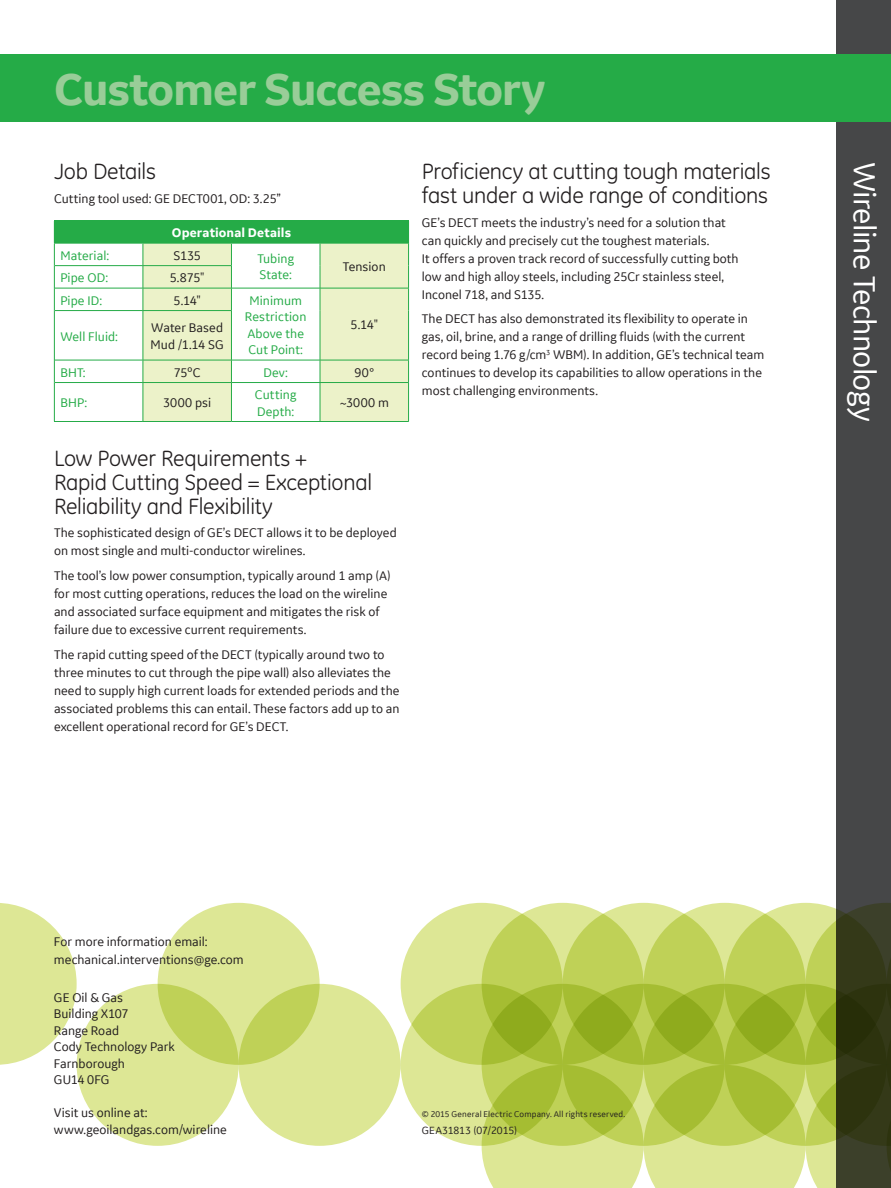
<style>
.page{position:relative;width:891px;height:1188px;background:#fff}
.page>*{position:absolute;margin:0;border:0;box-sizing:border-box;transform-origin:0 0}
.Product_Service_Name{font:700 48px "GE Inspira Sans";letter-spacing:-.025em;color:#99cd98}
.t1{font:33px "GE Inspira Sans";letter-spacing:-.025em;color:#fff}
.Level_1_header{font:22.5px/24px "GE Inspira CE";letter-spacing:-.01em;color:#231f20}
.Body{font:13.5px/18px "GE Inspira Sans";color:#231f20}
.Address_Contact_Info{font:13.5px "GE Inspira Sans";color:#231f20}
.Table_text{font:13.5px/16.5px "GE Inspira Sans";letter-spacing:.005em;color:#25ab47}
.Table_text-2{font:13.5px/16.5px "GE Inspira Sans";letter-spacing:.005em;color:#231f20}
.Table_Header_Primary{font:13.5px "GE Inspira Sans";letter-spacing:.005em;color:#25ab47}
.Table_Header_Primary-2{font:700 13.5px "GE Inspira Sans";letter-spacing:.01em;color:#fff}
.Table_Header_Primary-3{font:13.5px "GE Inspira Sans";color:#231f20}
.GEA_Date{font:11.25px "GE Inspira Sans";letter-spacing:.005em;color:#231f20}
.Legal{font:9px "GE Inspira Sans";letter-spacing:.02em;color:#231f20}
</style>
<div class="page">
<div style="left:837px;top:0;width:54px;height:1188px;background:#464748"></div>
<div style="left:0;top:55px;width:891px;height:67px;background:#25ab47"></div>
<svg style="left:0;top:903px;width:77px;height:162px"></svg>
<div style="left:158px;top:903px;width:162px;height:162px;background:#dde795;border-radius:50%"></div>
<div style="left:401px;top:903px;width:162px;height:162px;background:#dde795;border-radius:50%"></div>
<svg style="left:77px;top:984px;width:162px;height:162px;background:#d7e38a"></svg>
<svg style="left:239px;top:984px;width:162px;height:162px;background:#d7e38a"></svg>
<svg style="left:401px;top:984px;width:162px;height:162px;background:#d1de7c"></svg>
<svg style="left:482px;top:903px;width:409px;height:285px;background:#aaba52"></svg>
<div style="left:54px;top:221px;width:355px;height:22px;background:#25ab47"></div>
<div style="left:144px;top:244px;width:264px;height:177px;background:#ecf2c9"></div>
<hr style="left:55px;top:265px;width:88px;height:1px;background:#25ab47">
<hr style="left:55px;top:288px;width:88px;height:1px;background:#25ab47">
<hr style="left:55px;top:310px;width:88px;height:1px;background:#25ab47">
<hr style="left:55px;top:360px;width:88px;height:1px;background:#25ab47">
<hr style="left:55px;top:382px;width:88px;height:1px;background:#25ab47">
<hr style="left:54px;top:421px;width:89px;height:1px;background:#25ab47">
<svg style="left:143px;top:244px;width:1px;height:66px"></svg>
<hr style="left:143px;top:311px;width:1px;height:49px;background:#25ab47">
<svg style="left:143px;top:361px;width:1px;height:21px"></svg>
<hr style="left:143px;top:383px;width:1px;height:38px;background:#25ab47">
<hr style="left:143px;top:265px;width:89px;height:1px;background:#25ab47">
<hr style="left:143px;top:288px;width:88px;height:1px;background:#25ab47">
<hr style="left:143px;top:310px;width:89px;height:1px;background:#25ab47">
<hr style="left:143px;top:360px;width:88px;height:1px;background:#25ab47">
<hr style="left:143px;top:382px;width:88px;height:1px;background:#25ab47">
<hr style="left:143px;top:421px;width:88px;height:1px;background:#25ab47">
<svg style="left:231px;top:244px;width:90px;height:178px"></svg>
<hr style="left:320px;top:383px;width:1px;height:38px;background:#25ab47">
<hr style="left:320px;top:288px;width:89px;height:1px;background:#25ab47">
<hr style="left:320px;top:360px;width:89px;height:1px;background:#25ab47">
<hr style="left:320px;top:382px;width:89px;height:1px;background:#25ab47">
<hr style="left:320px;top:421px;width:89px;height:1px;background:#25ab47">
<svg style="left:408px;top:243px;width:1px;height:68px"></svg>
<hr style="left:408px;top:311px;width:1px;height:49px;background:#25ab47">
<svg style="left:408px;top:360px;width:1px;height:22px"></svg>
<hr style="left:408px;top:383px;width:1px;height:38px;background:#25ab47">
<hr style="left:54px;top:220px;width:89px;height:1px;background:#25ab47">
<hr style="left:143px;top:220px;width:88px;height:1px;background:#25ab47">
<hr style="left:231px;top:220px;width:89px;height:1px;background:#25ab47">
<hr style="left:320px;top:220px;width:89px;height:1px;background:#25ab47">
<hr style="left:54px;top:243px;width:89px;height:1px;background:#25ab47">
<hr style="left:143px;top:243px;width:88px;height:1px;background:#25ab47">
<hr style="left:231px;top:243px;width:89px;height:1px;background:#25ab47">
<hr style="left:320px;top:243px;width:88px;height:1px;background:#25ab47">
<svg style="left:54px;top:243px;width:1px;height:68px"></svg>
<hr style="left:54px;top:311px;width:1px;height:49px;background:#25ab47">
<svg style="left:54px;top:360px;width:1px;height:23px"></svg>
<hr style="left:54px;top:383px;width:1px;height:38px;background:#25ab47">
<p class="Product_Service_Name" style="left:54px;top:60px;width:493px">Customer Success Story</p>
<p class="Level_1_header" style="left:54px;top:160px;width:104px">Job Details</p>
<p class="Body" style="left:54px;top:189px;width:229px">Cutting tool used: GE DECT001, OD: 3.25”</p>
<p class="Table_Header_Primary-2" style="left:172px;top:225px;width:121px">Operational Details</p>
<p class="Table_Header_Primary" style="left:60px;top:247px;width:50px">Material:</p>
<p class="Table_Header_Primary-3" style="left:174px;top:247px;width:29px">S135</p>
<p class="Table_text" style="left:257px;top:250px;width:38px">Tubing<br>State:</p>
<p class="Table_text-2" style="left:343px;top:258px;width:44px">Tension</p>
<p class="Table_Header_Primary" style="left:60px;top:270px;width:49px">Pipe OD:</p>
<p class="Table_text-2" style="left:170px;top:269px;width:36px">5.875"</p>
<p class="Table_Header_Primary" style="left:60px;top:292px;width:43px">Pipe ID:</p>
<p class="Table_text-2" style="left:173px;top:292px;width:29px">5.14"</p>
<p class="Table_text" style="left:245px;top:292px;width:63px;text-align:center">Minimum<br>Restriction<br>Above the<br>Cut Point:</p>
<p class="Table_text-2" style="left:351px;top:316px;width:29px">5.14"</p>
<p class="Table_Header_Primary" style="left:60px;top:328px;width:59px">Well Fluid:</p>
<p class="Table_text-2" style="left:151px;top:319px;width:75px">Water Based<br>Mud /1.14 SG</p>
<p class="Table_Header_Primary" style="left:60px;top:364px;width:27px">BHT:</p>
<p class="Table_text-2" style="left:174px;top:364px;width:28px">75ºC</p>
<p class="Table_text" style="left:263px;top:364px;width:26px">Dev:</p>
<p class="Table_text-2" style="left:355px;top:364px;width:21px">90°</p>
<p class="Table_Header_Primary" style="left:60px;top:395px;width:28px">BHP:</p>
<p class="Table_text-2" style="left:163px;top:394px;width:49px">3000 psi</p>
<p class="Table_text" style="left:255px;top:386px;width:43px">Cutting<br>Depth:</p>
<p class="Table_text-2" style="left:340px;top:394px;width:51px">~3000 m</p>
<p class="Level_1_header" style="left:54px;top:446px;width:320px">Low Power Requirements +<br>Rapid Cutting Speed = Exceptional<br>Reliability and Flexibility</p>
<p class="Body" style="left:54px;top:523px;width:344px">The sophisticated design of GE’s DECT allows it to be deployed on most single and multi-conductor wirelines.</p>
<p class="Body" style="left:54px;top:566px;width:338px">The tool’s low power consumption, typically around 1 amp (A) for most cutting operations, reduces the load on the wireline and associated surface equipment and mitigates the risk of failure due to excessive current requirements.</p>
<p class="Body" style="left:54px;top:645px;width:347px">The rapid cutting speed of the DECT (typically around two to three minutes to cut through the pipe wall) also alleviates the need to supply high current loads for extended periods and the associated problems this can entail. These factors add up to an excellent operational record for GE’s DECT.</p>
<p class="Level_1_header" style="left:422px;top:160px;width:350px">Proficiency at cutting tough materials fast under a wide range of conditions</p>
<p class="Body" style="left:422px;top:213px;width:318px">GE’s DECT meets the industry’s need for a solution that can quickly and precisely cut the toughest materials.<br>It offers a proven track record of successfully cutting both low and high alloy steels, including 25Cr stainless steel, Inconel 718, and S135.</p>
<p class="Body" style="left:422px;top:310px;width:344px">The DECT has also demonstrated its flexibility to operate in gas, oil, brine, and a range of drilling fluids (with the current record being 1.76 g/cm<sup>3</sup> WBM). In addition, GE’s technical team continues to develop its capabilities to allow operations in the most challenging environments.</p>
<p class="t1" style="left:885px;top:162px;width:261px;rotate:90deg">Wireline Technology</p>
<p class="Body" style="left:54px;top:932px;width:191px">For more information email: mechanical.interventions@ge.com</p>
<p class="Address_Contact_Info" style="left:54px;top:989px;width:70px">GE Oil &amp; Gas</p>
<p class="Address_Contact_Info" style="left:54px;top:1006px;width:76px">Building X107</p>
<p class="Address_Contact_Info" style="left:54px;top:1022px;width:67px">Range Road</p>
<p class="Address_Contact_Info" style="left:54px;top:1039px;width:122px">Cody Technology Park</p>
<p class="Address_Contact_Info" style="left:54px;top:1055px;width:72px">Farnborough</p>
<p class="Address_Contact_Info" style="left:54px;top:1072px;width:57px">GU14 0FG</p>
<p class="Address_Contact_Info" style="left:54px;top:1105px;width:95px">Visit us online at:</p>
<p class="Address_Contact_Info" style="left:54px;top:1121px;width:174px">www.geoilandgas.com/wireline</p>
<p class="Legal" style="left:422px;top:1109px;width:205px">© 2015 General Electric Company. All rights reserved.</p>
<p class="GEA_Date" style="left:422px;top:1124px;width:97px">GEA31813 (07/2015)</p>
</div>
